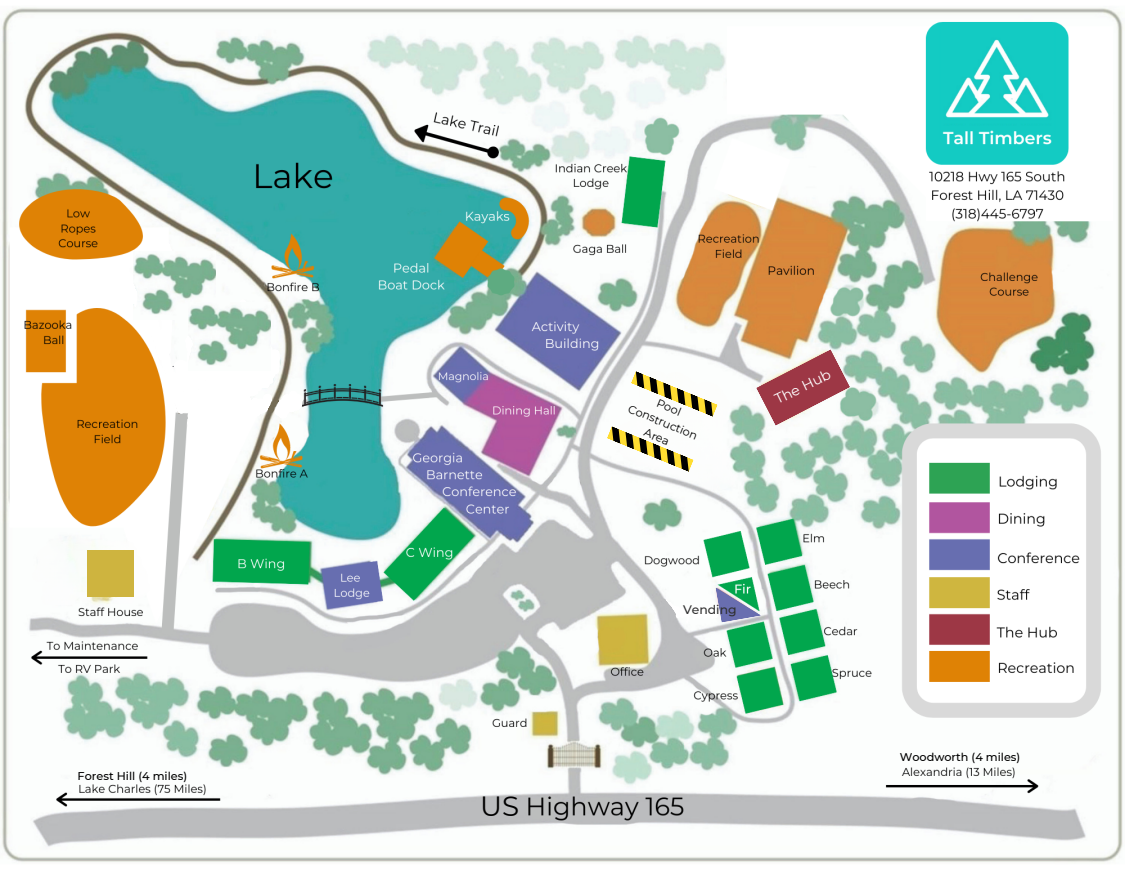
<style>
.page{position:relative;width:1125px;height:870px;background:#fff}
.page>*{position:absolute;margin:0;border:0;box-sizing:border-box;transform-origin:0 0}
.t1{font:27.75px "Montserrat";color:#000}
.t2{font:14.17px "Montserrat";color:#fff}
.t3{font:500 12.38px "Montserrat";color:#303030}
.t4{font:11.32px "Montserrat";color:#000}
.t5{font:500 11.25px "Montserrat";color:#000}
</style>
<div class="page">
<img style="left:1px;top:8px;width:1122px;height:855px">
<svg style="left:756px;top:349px;width:94px;height:76px"></svg>
<svg style="left:662px;top:598px;width:34px;height:24px"></svg>
<svg style="left:711px;top:580px;width:50px;height:42px"></svg>
<svg style="left:162px;top:242px;width:10px;height:9px"></svg>
<svg style="left:187px;top:403px;width:25px;height:25px"></svg>
<svg style="left:261px;top:349px;width:37px;height:69px"></svg>
<img style="left:134px;top:251px;width:81px;height:68px">
<img style="left:189px;top:302px;width:81px;height:68px">
<div style="left:87px;top:549px;width:47px;height:47px;background:#ceb43f"></div>
<svg style="left:176px;top:333px;width:57px;height:64px"></svg>
<svg style="left:132px;top:284px;width:3px;height:20px"></svg>
<svg style="left:607px;top:425px;width:87px;height:47px"></svg>
<svg style="left:631px;top:370px;width:87px;height:47px"></svg>
<p class="t5" style="left:78px;top:768px;width:111px">Forest Hill (4 miles)</p>
<p class="t1" style="left:480px;top:788px;width:41px">US</p>
<p class="t4" style="left:660px;top:396px;width:27px;rotate:23deg">Pool</p>
<p class="t4" style="left:648px;top:425px;width:28px;rotate:23deg">Area</p>
<p class="t4" style="left:632px;top:401px;width:75px;rotate:23deg">Construction</p>
<p class="t2" style="left:772px;top:392px;width:62px;rotate:-26deg">The Hub</p>
<p class="t3" style="left:683px;top:601px;width:55px">Vending</p>
<p class="t5" style="left:900px;top:749px;width:122px">Woodworth (4 miles)</p>
</div>
